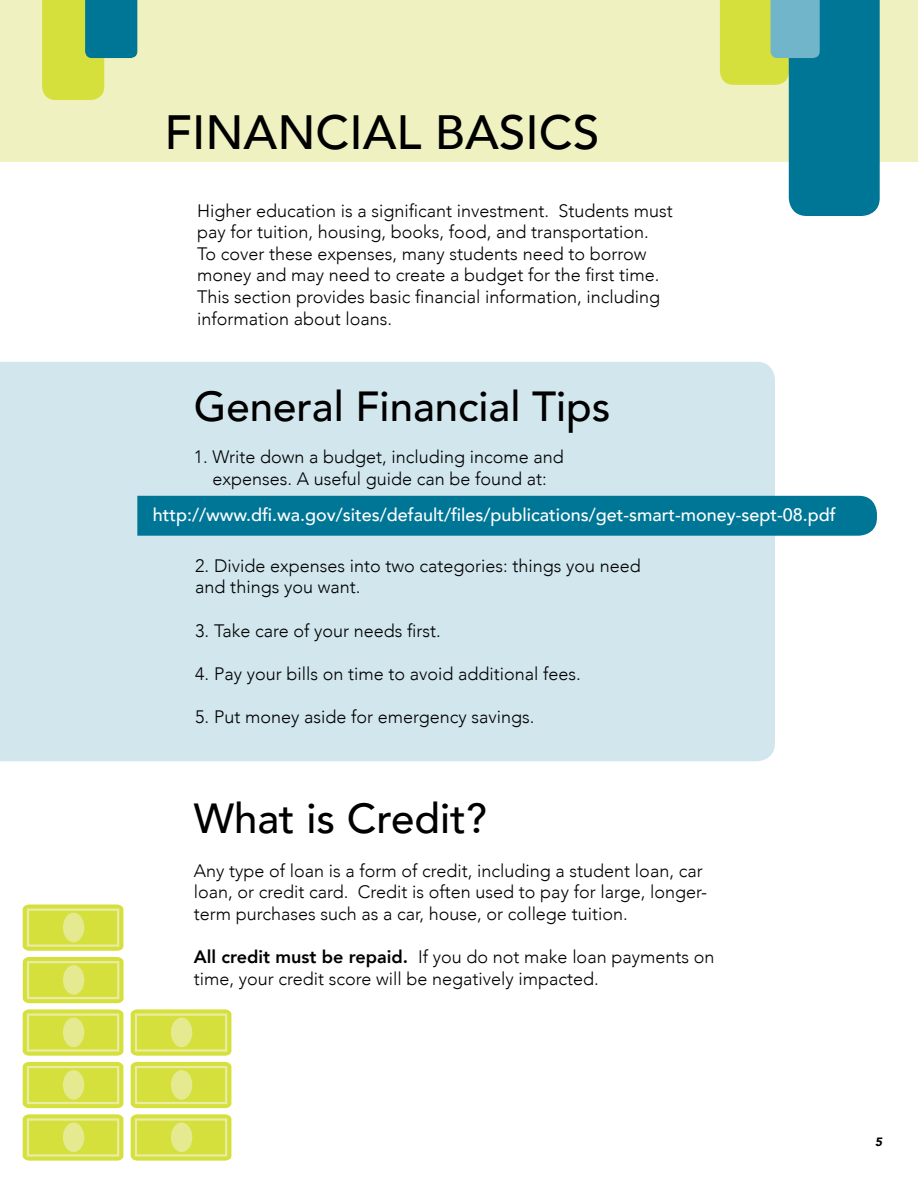
<style>
.page{position:relative;width:918px;height:1188px;background:#fff}
.page>*{position:absolute;margin:0;border:0;box-sizing:border-box;transform-origin:0 0}
.t1{font:500 48px "Avenir";color:#000}
.t2{font:500 42px "Avenir";color:#000}
.t3{font:300 18px/21.6px "Avenir";color:#000}
.t4{font:500 18px "Avenir";color:#fff}
.t5{font:italic 900 12px "Avenir";color:#000}
.s1{font-weight:800}
</style>
<div class="page">
<div style="left:0;top:0;width:918px;height:162px;background:#eff2c0"></div>
<svg style="left:23px;top:1114px;width:100px;height:47px;background:#d9e24f"></svg>
<div style="left:63px;top:1123px;width:21px;height:29px;background:#e5ea91;border-radius:50%"></div>
<svg style="left:131px;top:1114px;width:100px;height:47px;background:#d9e24f"></svg>
<div style="left:171px;top:1123px;width:21px;height:29px;background:#e5ea91;border-radius:50%"></div>
<svg style="left:23px;top:1062px;width:100px;height:46px;background:#d8e14b"></svg>
<div style="left:63px;top:1070px;width:21px;height:30px;background:#e5ea91;border-radius:50%"></div>
<svg style="left:131px;top:1062px;width:100px;height:46px;background:#d8e14b"></svg>
<div style="left:171px;top:1070px;width:21px;height:30px;background:#e5ea91;border-radius:50%"></div>
<svg style="left:23px;top:1009px;width:100px;height:47px;background:#d9e24f"></svg>
<div style="left:63px;top:1018px;width:21px;height:29px;background:#e5ea91;border-radius:50%"></div>
<svg style="left:131px;top:1009px;width:100px;height:47px;background:#d9e24f"></svg>
<div style="left:171px;top:1018px;width:21px;height:29px;background:#e5ea91;border-radius:50%"></div>
<svg style="left:23px;top:957px;width:101px;height:46px;background:#d8e24c"></svg>
<div style="left:63px;top:965px;width:21px;height:30px;background:#e5ea91;border-radius:50%"></div>
<svg style="left:720px;top:0;width:160px;height:216px"></svg>
<div style="left:0;top:362px;width:775px;height:399px;background:#d1e6ed"></div>
<div style="left:137px;top:496px;width:740px;height:40px;background:#007697"></div>
<svg style="left:23px;top:905px;width:100px;height:46px;background:#d8e24d"></svg>
<div style="left:63px;top:913px;width:21px;height:29px;background:#e5ea91;border-radius:50%"></div>
<svg style="left:42px;top:0;width:95px;height:100px;background:#96c16d"></svg>
<h1 class="t1" style="left:165px;top:91px;width:436px">FINANCIAL BASICS</h1>
<p class="t3" style="left:197px;top:200px;width:477px">Higher education is a significant investment. Students must pay for tuition, housing, books, food, and transportation.<br>To cover these expenses, many students need to borrow money and may need to create a budget for the first time.<br>This section provides basic financial information, including information about loans.</p>
<h2 class="t2" style="left:194px;top:370px;width:418px">General Financial Tips</h2>
<p class="t3" style="left:194px;top:446px;width:372px;text-align:center">1. Write down a budget, including income and expenses. A useful guide can be found at:</p>
<p class="t4" style="left:153px;top:499px;width:685px">http://www.dfi.wa.gov/sites/default/files/publications/get-smart-money-sept-08.pdf</p>
<p class="t3" style="left:195px;top:555px;width:447px">2. Divide expenses into two categories: things you need and things you want.</p>
<p class="t3" style="left:195px;top:620px;width:247px">3. Take care of your needs first.</p>
<p class="t3" style="left:195px;top:663px;width:387px">4. Pay your bills on time to avoid additional fees.</p>
<p class="t3" style="left:195px;top:706px;width:341px">5. Put money aside for emergency savings.</p>
<h2 class="t2" style="left:194px;top:782px;width:295px">What is Credit?</h2>
<p class="t3" style="left:194px;top:860px;width:515px">Any type of loan is a form of credit, including a student loan, car loan, or credit card. Credit is often used to pay for large, longer&shy;term purchases such as a car, house, or college tuition.</p>
<p class="t3" style="left:194px;top:946px;width:522px"><span class="s1">All credit must be repaid.</span> If you do not make loan payments on time, your credit score will be negatively impacted.</p>
<p class="t5" style="left:875px;top:1132px;width:9px">5</p>
</div>
